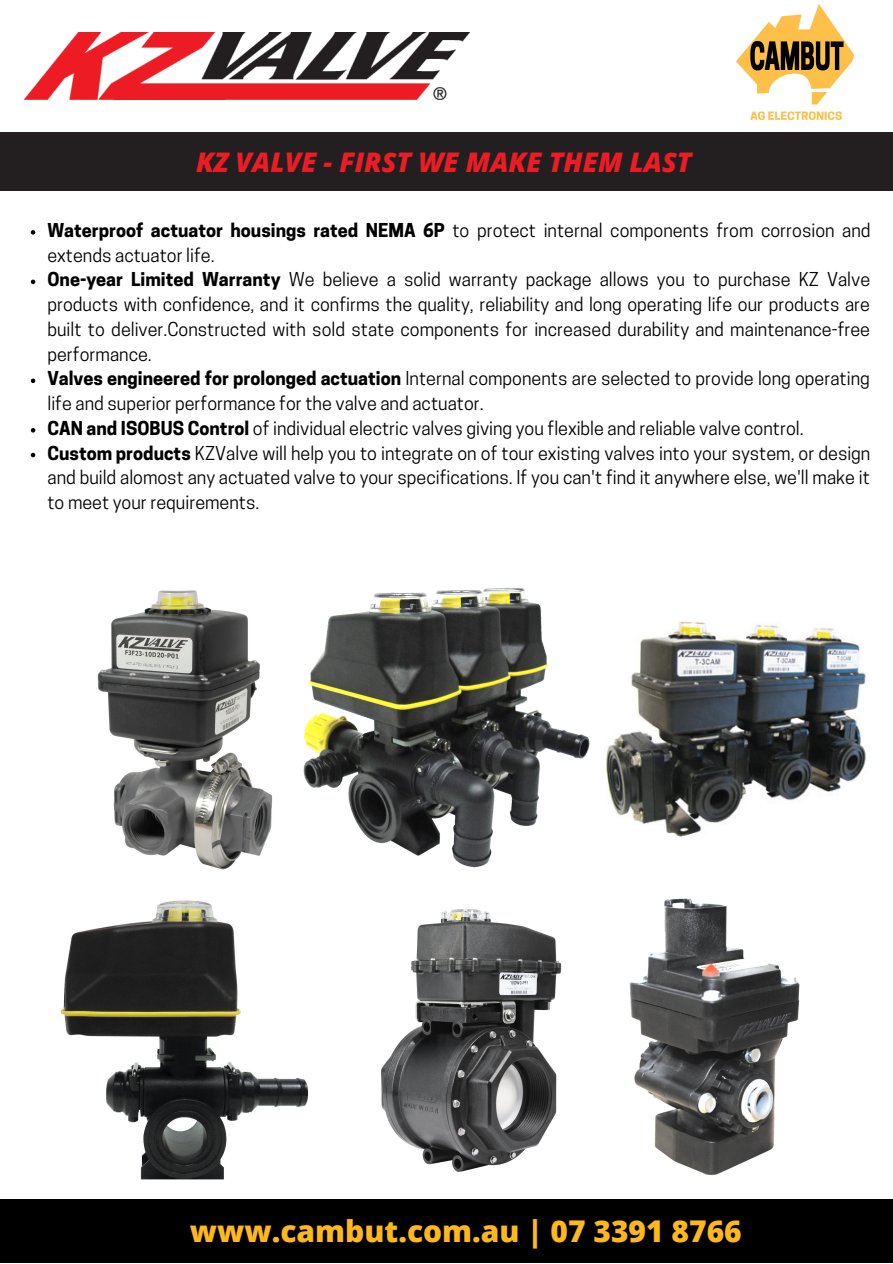
<style>
.page{position:relative;width:893px;height:1264px;background:#fff}
.page>*{position:absolute;margin:0;border:0;box-sizing:border-box;transform-origin:0 0}
.t1{font:800 30px "Open Sans";color:#ffb81c}
.t2{font:italic 800 27px "Open Sans";color:#ed1c24}
.t3{font:18px/24.8px "Cooper Hewitt";color:#000}
.s1{font-weight:700}
</style>
<div class="page">
<img style="left:736px;top:4px;width:117px;height:115px">
<div style="left:0;top:132px;width:892px;height:58px;background:#231f20"></div>
<div style="left:0;top:1199px;width:892px;height:63px;background:#000"></div>
<img style="left:24px;top:32px;width:445px;height:68px">
<img style="left:97px;top:590px;width:176px;height:280px">
<img style="left:303px;top:587px;width:287px;height:281px">
<img style="left:60px;top:900px;width:249px;height:280px">
<img style="left:381px;top:909px;width:181px;height:263px">
<img style="left:629px;top:898px;width:171px;height:277px">
<img style="left:606px;top:621px;width:261px;height:216px">
<svg style="left:31px;top:230px;width:4px;height:5px"></svg>
<svg style="left:31px;top:279px;width:4px;height:5px"></svg>
<svg style="left:31px;top:378px;width:4px;height:5px"></svg>
<svg style="left:31px;top:428px;width:4px;height:4px"></svg>
<svg style="left:31px;top:453px;width:4px;height:4px"></svg>
<h2 class="t2" style="left:196px;top:143px;width:497px">KZ VALVE - FIRST WE MAKE THEM LAST</h2>
<p class="t3" style="left:47px;top:220px;width:824px"><span class="s1">Waterproof actuator housings rated NEMA 6P</span> to protect internal components from corrosion and extends actuator life.<br><span class="s1">One-year Limited Warranty</span> We believe a solid warranty package allows you to purchase KZ Valve products with confidence, and it confirms the quality, reliability and long operating life our products are built to deliver.Constructed with sold state components for increased durability and maintenance-free performance.<br><span class="s1">Valves engineered for prolonged actuation</span> Internal components are selected to provide long operating life and superior performance for the valve and actuator.<br><span class="s1">CAN and ISOBUS Control</span> of individual electric valves giving you flexible and reliable valve control.<br><span class="s1">Custom products</span> KZValve will help you to integrate on of tour existing valves into your system, or design and build alomost any actuated valve to your specifications. If you can't find it anywhere else, we'll make it to meet your requirements.</p>
<h1 class="t1" style="left:190px;top:1210px;width:553px">www.cambut.com.au | 07 3391 8766</h1>
</div>
